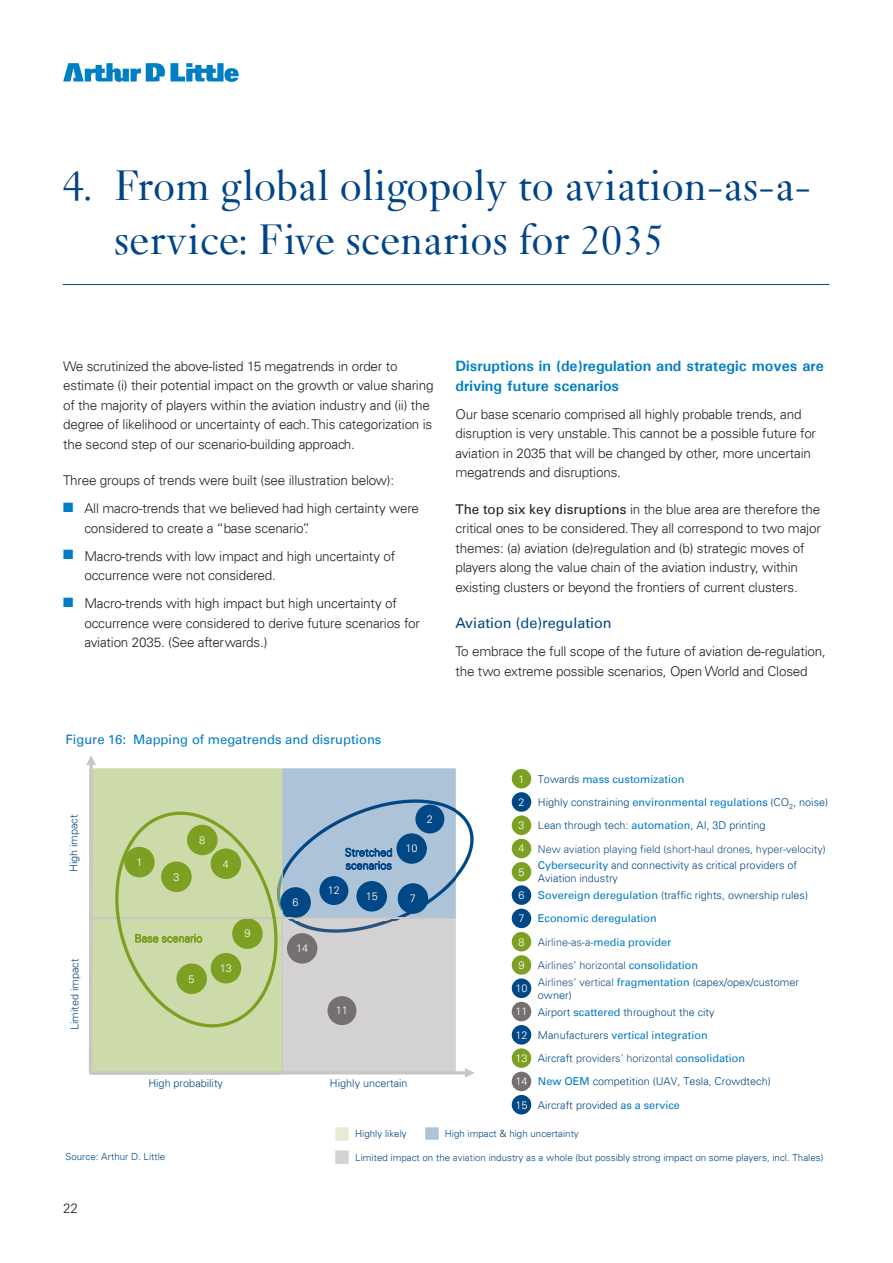
<style>
.page{position:relative;width:893px;height:1263px;background:#fff}
.page>*{position:absolute;margin:0;border:0;box-sizing:border-box;transform-origin:0 0}
.t1{font:45px/54px "Janson";color:#004487}
.t2{font:700 15px/19.5px "Univers";color:#007ec4}
.t3{font:14.4px "Univers LT";color:#004487}
.t4{font:300 13.5px/19.5px "Univers LT";letter-spacing:-.015em;color:#241f1f}
.t5{font:13.05px "Univers 55";color:#007bc3}
.t6{font:300 10.8px/13px "Univers LT45";color:#004785}
.t7{font:300 10.8px "Univers LT45";color:#205384}
.t8{font:10.8px "Univers 55";color:#007bc3}
.t9{font:300 10.8px/23.2px "Univers LT45";color:#fff}
.t10{font:300 9.75px "Univers LT45";color:#004785}
.s1{color:#007ec4}
.s2{font-weight:400}
.s3{font-family:"Univers LT45";font-weight:300;color:#004785}
.s4{font-family:"Univers 55";font-weight:400;color:#007bc3}
.s5{color:#205384}
.s6{color:#004785}
</style>
<div class="page">
<svg style="left:63px;top:63px;width:176px;height:19px"></svg>
<hr style="left:63px;top:284px;width:766px;height:1px;background:#004487">
<svg style="left:86px;top:755px;width:389px;height:323px;background:#beccb8"></svg>
<div style="left:512px;top:885px;width:19px;height:20px;background:#004785;border-radius:50%"></div>
<div style="left:512px;top:862px;width:19px;height:19px;background:#7da023;border-radius:50%"></div>
<div style="left:512px;top:815px;width:19px;height:20px;background:#7da023;border-radius:50%"></div>
<div style="left:512px;top:909px;width:19px;height:19px;background:#004785;border-radius:50%"></div>
<div style="left:512px;top:1072px;width:19px;height:19px;background:#757070;border-radius:50%"></div>
<div style="left:512px;top:792px;width:19px;height:20px;background:#004785;border-radius:50%"></div>
<div style="left:512px;top:978px;width:19px;height:20px;background:#004785;border-radius:50%"></div>
<div style="left:512px;top:1002px;width:19px;height:19px;background:#757070;border-radius:50%"></div>
<div style="left:512px;top:955px;width:19px;height:20px;background:#7da023;border-radius:50%"></div>
<div style="left:512px;top:932px;width:19px;height:19px;background:#7da023;border-radius:50%"></div>
<div style="left:512px;top:839px;width:19px;height:19px;background:#7da023;border-radius:50%"></div>
<div style="left:512px;top:1048px;width:19px;height:20px;background:#7da023;border-radius:50%"></div>
<div style="left:512px;top:1025px;width:19px;height:19px;background:#004785;border-radius:50%"></div>
<div style="left:512px;top:1095px;width:19px;height:19px;background:#004785;border-radius:50%"></div>
<div style="left:512px;top:769px;width:19px;height:19px;background:#7da023;border-radius:50%"></div>
<svg style="left:336px;top:1151px;width:13px;height:13px"></svg>
<svg style="left:425px;top:1127px;width:13px;height:13px"></svg>
<svg style="left:336px;top:1127px;width:13px;height:13px"></svg>
<h1 class="t1" style="left:114px;top:159px;width:699px;text-indent:-51px">4. From global oligopoly to aviation-as-a&shy;service: Five scenarios for 2035</h1>
<p class="t4" style="left:63px;top:356px;width:372px">We scrutinized the above-listed 15 megatrends in order to estimate (i) their potential impact on the growth or value sharing of the majority of players within the aviation industry and (ii) the degree of likelihood or uncertainty of each. This categorization is the second step of our scenario-building approach.</p>
<p class="t4" style="left:63px;top:470px;width:333px">Three groups of trends were built (see illustration below):</p>
<p class="t4" style="left:84px;top:499px;width:336px;text-indent:-21px"><span class="s1">■</span> All macro-trends that we believed had high certainty were considered to create a “base scenario”.</p>
<p class="t4" style="left:84px;top:546px;width:312px;text-indent:-21px"><span class="s1">■</span> Macro-trends with low impact and high uncertainty of occurrence were not considered.</p>
<p class="t4" style="left:84px;top:594px;width:337px;text-indent:-21px"><span class="s1">■</span> Macro-trends with high impact but high uncertainty of occurrence were considered to derive future scenarios for aviation 2035. (See afterwards.)</p>
<p class="t5" style="left:66px;top:731px;width:317px">Figure 16: Mapping of megatrends and disruptions</p>
<p class="t6" style="left:67px;top:872px;width:59px;rotate:-90deg">High impact</p>
<p class="t6" style="left:68px;top:1030px;width:73px;rotate:-90deg">Limited impact</p>
<p class="t9" style="left:136px;top:850px;width:8px">1</p>
<p class="t9" style="left:173px;top:865px;width:8px">3</p>
<p class="t9" style="left:199px;top:828px;width:8px">8</p>
<p class="t9" style="left:223px;top:852px;width:8px">4</p>
<p class="t9" style="left:189px;top:967px;width:8px">5</p>
<p class="t9" style="left:220px;top:956px;width:14px">13</p>
<p class="t9" style="left:244px;top:922px;width:8px">9</p>
<p class="t9" style="left:293px;top:891px;width:8px">6</p>
<p class="t9" style="left:296px;top:937px;width:14px">14</p>
<p class="t9" style="left:328px;top:879px;width:14px">12</p>
<p class="t9" style="left:366px;top:885px;width:14px">15</p>
<p class="t9" style="left:336px;top:999px;width:14px">11</p>
<p class="t9" style="left:406px;top:837px;width:14px">10</p>
<p class="t9" style="left:427px;top:807px;width:8px">2</p>
<p class="t9" style="left:410px;top:887px;width:8px">7</p>
<p class="t6" style="left:148px;top:1076px;width:76px">High probability</p>
<p class="t6" style="left:330px;top:1076px;width:79px">Highly uncertain</p>
<p class="t2" style="left:455px;top:356px;width:370px">Disruptions in (de)regulation and strategic moves are driving future scenarios</p>
<p class="t4" style="left:455px;top:404px;width:362px">Our base scenario comprised all highly probable trends, and disruption is very unstable. This cannot be a possible future for aviation in 2035 that will be changed by other, more uncertain megatrends and disruptions.</p>
<p class="t4" style="left:455px;top:499px;width:367px"><span class="s2">The top six key disruptions</span> in the blue area are therefore the critical ones to be considered. They all correspond to two major themes: (a) aviation (de)regulation and (b) strategic moves of players along the value chain of the aviation industry, within existing clusters or beyond the frontiers of current clusters.</p>
<p class="t3" style="left:455px;top:615px;width:158px">Aviation (de)regulation</p>
<p class="t4" style="left:455px;top:642px;width:372px">To embrace the full scope of the future of aviation de-regulation, the two extreme possible scenarios, Open World and Closed</p>
<p class="t9" style="left:518px;top:767px;width:8px">1</p>
<p class="t8" style="left:538px;top:772px;width:148px"><span class="s3">Towards</span> mass customization</p>
<p class="t9" style="left:518px;top:790px;width:8px">2</p>
<p class="t6" style="left:538px;top:795px;width:292px">Highly constraining <span class="s4">environmental regulations</span> (CO<sub>2</sub>, noise)</p>
<p class="t9" style="left:518px;top:814px;width:8px">3</p>
<p class="t9" style="left:518px;top:837px;width:8px">4</p>
<p class="t9" style="left:518px;top:860px;width:8px">5</p>
<p class="t9" style="left:518px;top:883px;width:8px">6</p>
<p class="t6" style="left:538px;top:819px;width:229px">Lean through tech: <span class="s4">automation</span>, AI, 3D printing</p>
<p class="t6" style="left:538px;top:859px;width:261px"><span class="s4">Cybersecurity</span> and connectivity as critical providers of<br>Aviation industry</p>
<p class="t6" style="left:538px;top:889px;width:272px"><span class="s4">Sovereign deregulation</span> (traffic rights, ownership rules)</p>
<p class="t7" style="left:538px;top:842px;width:289px">New aviation playing field (short-haul drones, hyper-velocity)</p>
<p class="t9" style="left:518px;top:907px;width:8px">7</p>
<p class="t8" style="left:538px;top:912px;width:120px">Economic deregulation</p>
<p class="t9" style="left:518px;top:930px;width:8px">8</p>
<p class="t7" style="left:538px;top:935px;width:135px">Airline-as-a-<span class="s4">media provider</span></p>
<p class="t9" style="left:518px;top:953px;width:8px">9</p>
<p class="t7" style="left:538px;top:958px;width:162px">Airlines’ horizontal <span class="s4">consolidation</span></p>
<p class="t9" style="left:515px;top:977px;width:14px">10<br>11</p>
<p class="t9" style="left:515px;top:1023px;width:14px">12</p>
<p class="t9" style="left:515px;top:1046px;width:14px">13</p>
<p class="t6" style="left:538px;top:975px;width:263px"><span class="s5">Airlines’ vertical</span> <span class="s4">fragmentation</span> (capex/opex/customer owner)</p>
<p class="t6" style="left:538px;top:1005px;width:178px">Airport <span class="s4">scattered</span> throughout the city</p>
<p class="t7" style="left:538px;top:1052px;width:209px"><span class="s6">Aircraft</span> providers’ horizontal <span class="s4">consolidation</span></p>
<p class="t8" style="left:538px;top:1029px;width:171px"><span class="s3">Manufacturers</span> vertical integration</p>
<p class="t9" style="left:515px;top:1070px;width:14px">14</p>
<p class="t6" style="left:538px;top:1075px;width:234px"><span class="s4">New OEM</span> competition (UAV, Tesla, Crowdtech)</p>
<p class="t9" style="left:515px;top:1093px;width:14px">15</p>
<p class="t6" style="left:538px;top:1098px;width:143px">Aircraft provided <span class="s4">as a service</span></p>
<p class="t10" style="left:65px;top:1151px;width:101px">Source: Arthur D. Little</p>
<p class="t4" style="left:63px;top:1198px;width:16px">22</p>
<p class="t10" style="left:445px;top:1127px;width:136px">High impact &amp; high uncertainty</p>
<p class="t10" style="left:355px;top:1151px;width:470px">Limited impact on the <span class="s5">aviation</span> industry as a whole (but possibly strong impact on some players, incl. Thales)</p>
<p class="t10" style="left:355px;top:1128px;width:53px">Highly likely</p>
</div>
